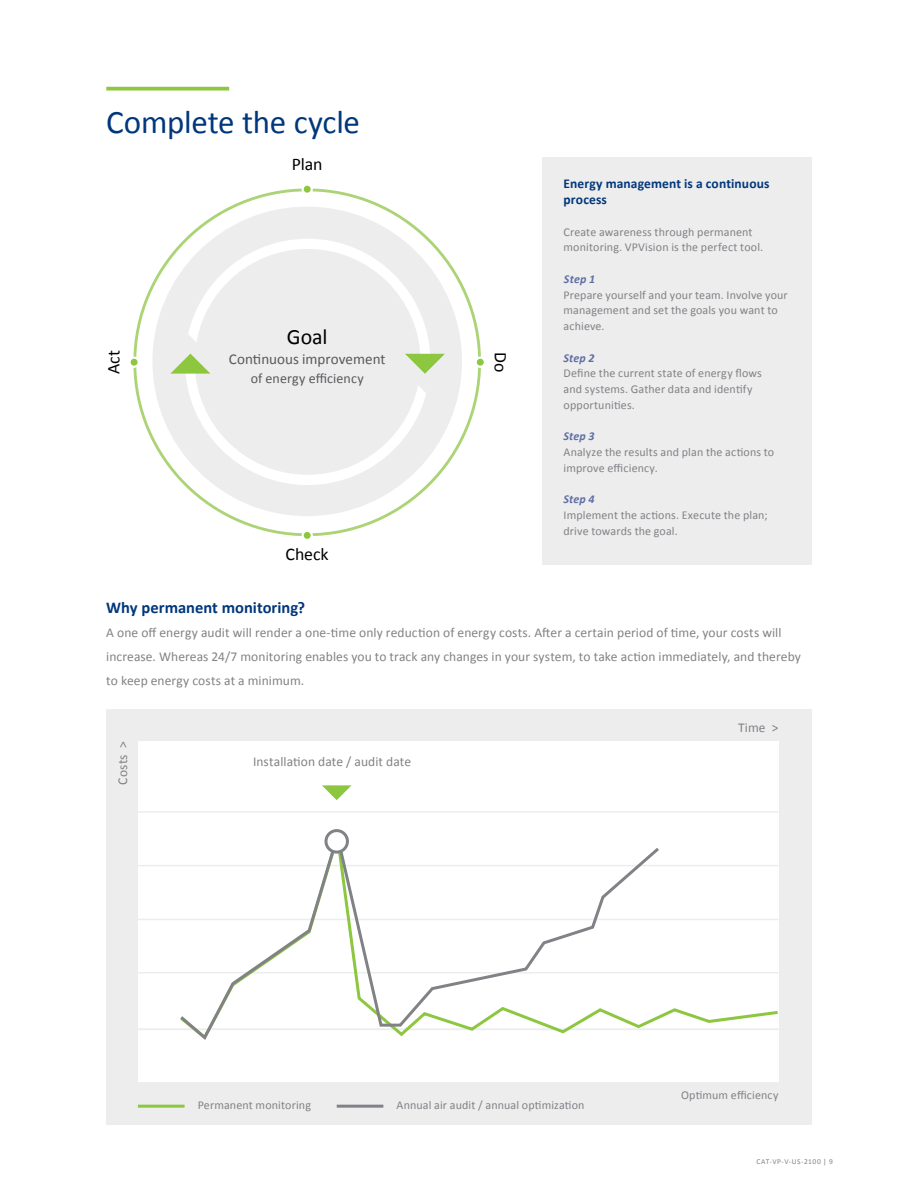
<style>
.page{position:relative;width:918px;height:1188px;background:#fff}
.page>*{position:absolute;margin:0;border:0;box-sizing:border-box;transform-origin:0 0}
.t1{font:33px "Calibri";letter-spacing:-.005em;color:#00377b}
.t2{font:21.9px "Calibri";color:#000}
.t3{font:17.85px "Calibri";letter-spacing:-.005em;color:#000}
.t4{font:700 16.5px "Calibri";color:#00377b}
.t5{font:15px "Calibri";color:#58595b}
.t6{font:13.95px "Calibri";letter-spacing:.005em;color:#58595b}
.t7{font:13.5px/24px "Calibri";letter-spacing:.005em;color:#808285}
.t8{font:700 13.5px/15.8px "Calibri";letter-spacing:.01em;color:#00377b}
.t9{font:12px/15.8px "Calibri";letter-spacing:.01em;color:#808285}
.t10{font:italic 700 12px "Calibri";letter-spacing:.01em;color:#606ea3}
.t11{font:7.5px "Calibri";letter-spacing:.065em;color:#808285}
</style>
<div class="page">
<div style="left:542px;top:157px;width:270px;height:408px;background:#ededee"></div>
<div style="left:152px;top:207px;width:310px;height:309px;background:#ededee;border-radius:50%"></div>
<div style="left:185px;top:239px;width:245px;height:246px;background:#fff;border-radius:50%"></div>
<div style="left:195px;top:249px;width:226px;height:226px;background:#ededee;border-radius:50%"></div>
<svg style="left:405px;top:354px;width:40px;height:39px"></svg>
<svg style="left:153px;top:334px;width:58px;height:40px"></svg>
<div style="left:303px;top:531px;width:9px;height:9px;background:#8dc63f;border-radius:50%"></div>
<div style="left:302px;top:530px;width:11px;height:11px;border:2px solid #fff;border-radius:50%"></div>
<div style="left:303px;top:185px;width:9px;height:9px;background:#8dc63f;border-radius:50%"></div>
<div style="left:302px;top:184px;width:11px;height:11px;border:2px solid #fff;border-radius:50%"></div>
<div style="left:130px;top:358px;width:9px;height:9px;background:#8dc63f;border-radius:50%"></div>
<div style="left:128px;top:357px;width:12px;height:11px;border:2px solid #fff;border-radius:50%"></div>
<div style="left:476px;top:358px;width:9px;height:9px;background:#8dc63f;border-radius:50%"></div>
<div style="left:475px;top:357px;width:11px;height:11px;border:2px solid #fff;border-radius:50%"></div>
<svg style="left:106px;top:87px;width:123px;height:4px"></svg>
<div style="left:106px;top:709px;width:706px;height:415px;background:#ededee"></div>
<hr style="left:138px;top:1105px;width:47px;height:3px;background:#8dc63f">
<hr style="left:337px;top:1105px;width:46px;height:3px;background:#808285">
<div style="left:138px;top:742px;width:641px;height:340px;background:#fff"></div>
<hr style="left:138px;top:972px;width:641px;height:1px;background:#ededee">
<hr style="left:138px;top:919px;width:641px;height:1px;background:#ededee">
<hr style="left:138px;top:865px;width:641px;height:1px;background:#ededee">
<hr style="left:138px;top:811px;width:641px;height:2px;background:#ededee">
<hr style="left:138px;top:1029px;width:641px;height:1px;background:#ededee">
<svg style="left:662px;top:1008px;width:116px;height:21px"></svg>
<svg style="left:177px;top:829px;width:485px;height:211px"></svg>
<div style="left:326px;top:831px;width:21px;height:21px;background:#fff;border-radius:50%"></div>
<div style="left:324px;top:829px;width:25px;height:25px;border:3px solid #808285;border-radius:50%"></div>
<svg style="left:322px;top:785px;width:30px;height:15px"></svg>
<h1 class="t1" style="left:106px;top:101px;width:255px">Complete the cycle</h1>
<h3 class="t3" style="left:292px;top:153px;width:32px">Plan</h3>
<h2 class="t2" style="left:287px;top:323px;width:42px">Goal</h2>
<p class="t5" style="left:229px;top:350px;width:158px">Continuous improvement</p>
<p class="t6" style="left:251px;top:370px;width:114px">of energy efficiency</p>
<h3 class="t3" style="left:102px;top:374px;width:26px;rotate:-90deg">Act</h3>
<h3 class="t3" style="left:512px;top:352px;width:22px;rotate:90deg">Do</h3>
<h3 class="t3" style="left:286px;top:543px;width:45px">Check</h3>
<p class="t8" style="left:564px;top:176px;width:207px">Energy management is a continuous process</p>
<p class="t9" style="left:564px;top:224px;width:201px">Create awareness through permanent monitoring. VPVision is the perfect tool.</p>
<p class="t10" style="left:564px;top:271px;width:33px">Step 1</p>
<p class="t9" style="left:564px;top:287px;width:226px">Prepare yourself and your team. Involve your management and set the goals you want to achieve.</p>
<p class="t10" style="left:564px;top:350px;width:33px">Step 2</p>
<p class="t9" style="left:564px;top:366px;width:200px">Define the current state of energy flows and systems. Gather data and identify opportunities.</p>
<p class="t10" style="left:564px;top:429px;width:33px">Step 3</p>
<p class="t9" style="left:564px;top:444px;width:212px">Analyze the results and plan the actions to improve efficiency.</p>
<p class="t10" style="left:564px;top:492px;width:33px">Step 4</p>
<p class="t9" style="left:564px;top:507px;width:206px">Implement the actions. Execute the plan; drive towards the goal.</p>
<h3 class="t4" style="left:106px;top:597px;width:200px">Why permanent monitoring?</h3>
<p class="t7" style="left:106px;top:621px;width:696px">A one off energy audit will render a one-time only reduction of energy costs. After a certain period of time, your costs will increase. Whereas 24/7 monitoring enables you to track any changes in your system, to take action immediately, and thereby to keep energy costs at a minimum.</p>
<p class="t7" style="left:111px;top:785px;width:45px;rotate:-90deg">Costs &gt;</p>
<p class="t7" style="left:253px;top:750px;width:160px">Installation date / audit date</p>
<p class="t7" style="left:738px;top:715px;width:42px">Time &gt;</p>
<p class="t9" style="left:198px;top:1097px;width:115px">Permanent monitoring</p>
<p class="t9" style="left:397px;top:1097px;width:190px">Annual air audit / annual optimization</p>
<p class="t9" style="left:681px;top:1087px;width:99px">Optimum efficiency</p>
<p class="t11" style="left:757px;top:1157px;width:78px">CAT-VP-V-US-2100 | 9</p>
</div>
